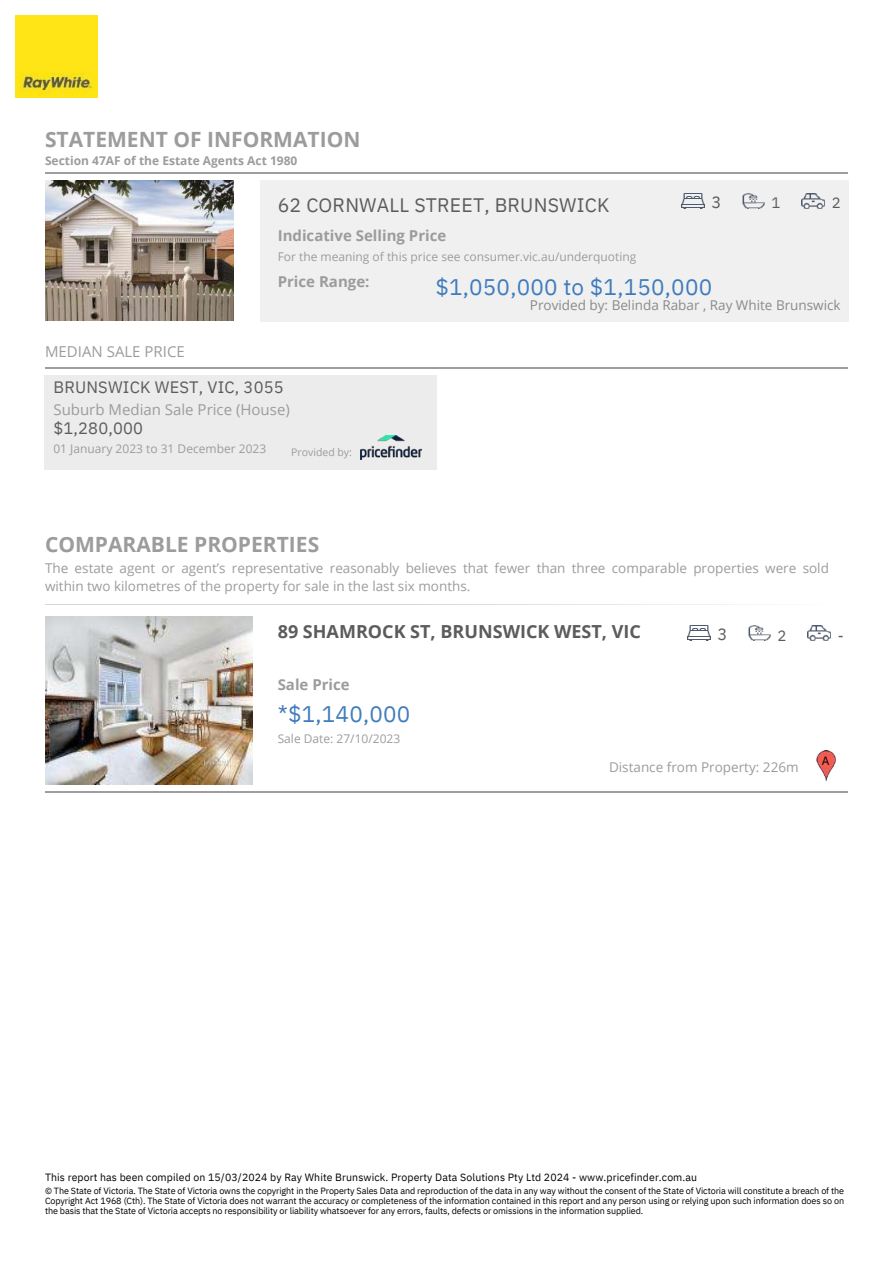
<style>
.page{position:relative;width:894px;height:1264px;background:#fff}
.page>*{position:absolute;margin:0;border:0;box-sizing:border-box;transform-origin:0 0}
.t1{font:22.5px "IBM Plex Sans";letter-spacing:.01em;color:#407cbd}
.t2{font:700 21px "Open Sans";color:#9c9c9c}
.t3{font:19.5px "IBM Plex Sans";letter-spacing:.01em;color:#5c5c5c}
.t4{font:700 18px "Open Sans";color:#5c5c5c}
.t5{font:16.5px "IBM Plex Sans";letter-spacing:.01em;color:#5c5c5c}
.t6{font:15px "Open Sans";color:#9c9c9c}
.t7{font:700 15px "Open Sans";color:#9c9c9c}
.t8{font:15px "IBM Plex Sans";color:#5c5c5c}
.t9{font:13.5px/18px "Open Sans";color:#9c9c9c}
.t10{font:13.5px "Open Sans";color:#8a8a8a}
.t11{font:12px "Open Sans";color:#9c9c9c}
.t12{font:700 12px "Open Sans";color:#9c9c9c}
.t13{font:12px "IBM Plex Sans";color:#000}
.t14{font:10.5px "IBM Plex Sans";letter-spacing:.01em;color:#000}
.t15{font:10.5px "Open Sans";color:#9c9c9c}
.t16{font:9px/10.2px "IBM Plex Sans";letter-spacing:-.01em;color:#000;text-align:justify}
</style>
<div class="page">
<img style="left:15px;top:15px;width:82px;height:82px">
<div style="left:260px;top:180px;width:587px;height:141px;background:#f0f0f0"></div>
<div style="left:45px;top:376px;width:392px;height:94px;background:#ececec"></div>
<img style="left:45px;top:180px;width:188px;height:141px">
<img style="left:742px;top:194px;width:22px;height:14px">
<img style="left:801px;top:194px;width:23px;height:14px">
<img style="left:681px;top:194px;width:22px;height:14px">
<hr style="left:45px;top:172px;width:802px;height:2px;background:#9e9e9e">
<hr style="left:45px;top:368px;width:802px;height:1px;background:#9e9e9e">
<img style="left:360px;top:435px;width:61px;height:24px">
<img style="left:748px;top:626px;width:22px;height:14px">
<img style="left:807px;top:626px;width:22px;height:14px">
<img style="left:687px;top:626px;width:23px;height:14px">
<img style="left:816px;top:750px;width:19px;height:30px">
<img style="left:45px;top:616px;width:207px;height:168px">
<hr style="left:45px;top:791px;width:802px;height:1px;background:#9e9e9e">
<p class="t2" style="left:45px;top:124px;width:317px">STATEMENT OF INFORMATION</p>
<h3 class="t12" style="left:45px;top:152px;width:254px">Section 47AF of the Estate Agents Act 1980</h3>
<h5 class="t5" style="left:711px;top:191px;width:11px">3</h5>
<p class="t3" style="left:278px;top:192px;width:333px">62 CORNWALL STREET, BRUNSWICK</p>
<h6 class="t8" style="left:771px;top:193px;width:10px">1</h6>
<p class="t7" style="left:278px;top:224px;width:170px">Indicative Selling Price</p>
<p class="t11" style="left:278px;top:248px;width:360px">For the meaning of this price see consumer.vic.au/underquoting</p>
<p class="t8" style="left:831px;top:193px;width:10px">2</p>
<p class="t6" style="left:45px;top:341px;width:141px">MEDIAN SALE PRICE</p>
<p class="t7" style="left:278px;top:271px;width:93px">Price Range:</p>
<h6 class="t5" style="left:53px;top:376px;width:232px">BRUNSWICK WEST, VIC, 3055</h6>
<p class="t6" style="left:53px;top:399px;width:238px">Suburb Median Sale Price (House)</p>
<p class="t5" style="left:53px;top:417px;width:91px">$1,280,000</p>
<p class="t11" style="left:53px;top:440px;width:214px">01 January 2023 to 31 December 2023</p>
<p class="t15" style="left:291px;top:444px;width:62px">Provided by:</p>
<p class="t2" style="left:45px;top:529px;width:275px">COMPARABLE PROPERTIES</p>
<p class="t1" style="left:435px;top:271px;width:278px">$1,050,000 to $1,150,000</p>
<p class="t10" style="left:529px;top:295px;width:312px">Provided by: Belinda Rabar , Ray White Brunswick</p>
<p class="t9" style="left:45px;top:558px;width:785px">The estate agent or agent’s representative reasonably believes that fewer than three comparable properties were sold within two kilometres of the property for sale in the last six months.</p>
<p class="t4" style="left:278px;top:618px;width:364px">89 SHAMROCK ST, BRUNSWICK WEST, VIC</p>
<p class="t5" style="left:717px;top:623px;width:11px">3</p>
<h2 class="t8" style="left:777px;top:625px;width:10px">2</h2>
<h5 class="t8" style="left:837px;top:625px;width:7px">-</h5>
<h6 class="t7" style="left:278px;top:673px;width:74px">Sale Price</h6>
<h1 class="t1" style="left:278px;top:699px;width:134px">*$1,140,000</h1>
<p class="t11" style="left:278px;top:730px;width:124px">Sale Date: 27/10/2023</p>
<p class="t9" style="left:609px;top:757px;width:191px">Distance from Property: 226m</p>
<p class="t13" style="left:821px;top:753px;width:9px">A</p>
<p class="t14" style="left:45px;top:1170px;width:653px">This report has been compiled on 15/03/2024 by Ray White Brunswick. Property Data Solutions Pty Ltd 2024 - www.pricefinder.com.au</p>
<p class="t16" style="left:45px;top:1185px;width:800px">© The State of Victoria. The State of Victoria owns the copyright in the Property Sales Data and reproduction of the data in any way without the consent of the State of Victoria will constitute a breach of the Copyright Act 1968 (Cth). The State of Victoria does not warrant the accuracy or completeness of the information contained in this report and any person using or relying upon such information does so on the basis that the State of Victoria accepts no responsibility or liability whatsoever for any errors, faults, defects or omissions in the information supplied.</p>
</div>
